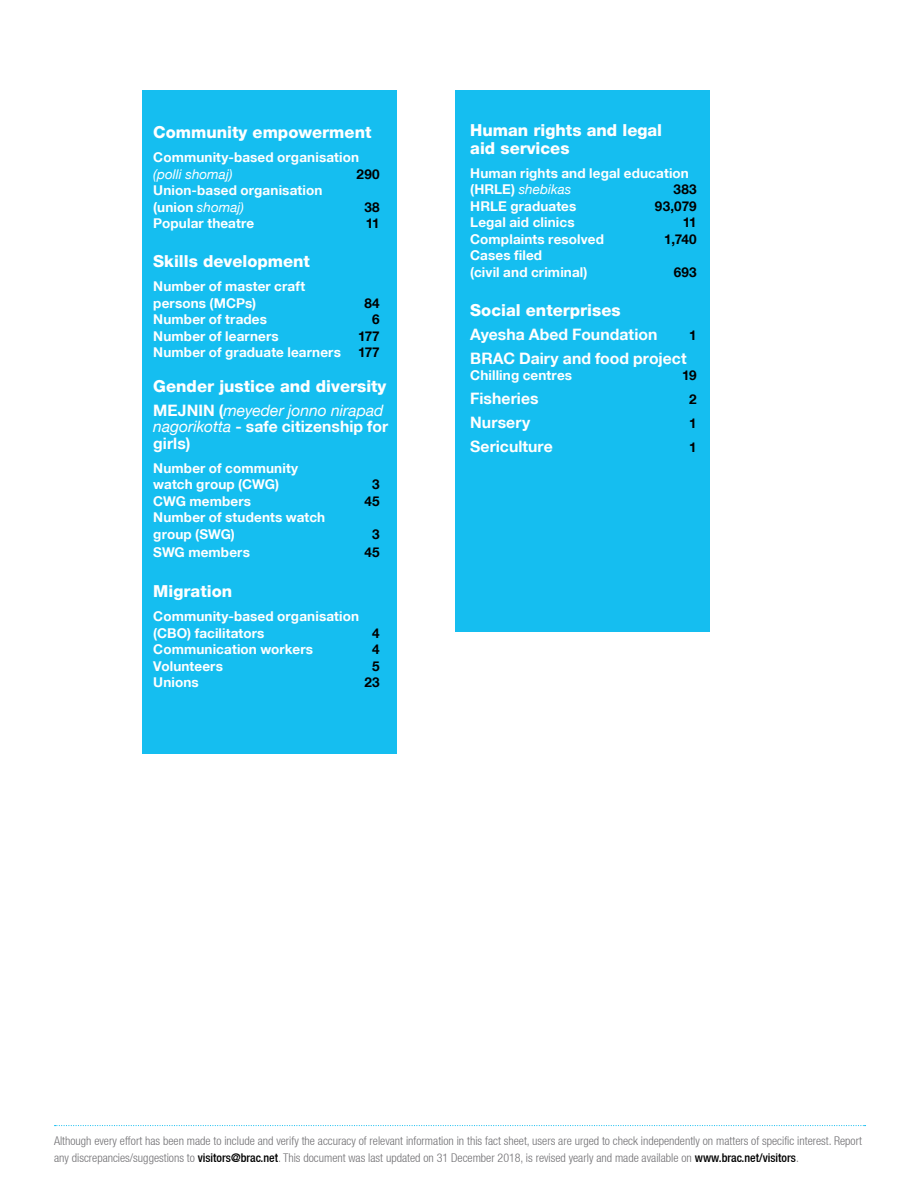
<style>
.page{position:relative;width:918px;height:1188px;background:#fff}
.page>*{position:absolute;margin:0;border:0;box-sizing:border-box;transform-origin:0 0}
.t1{font:800 16.5px/18px "Helvetica Neue LT";color:#fff}
.t2{font:700 15.75px/16.5px "Helvetica Neue LT";letter-spacing:.005em;color:#fff}
.t3{font:700 13.5px/16.5px "Helvetica Neue LT";letter-spacing:.01em;color:#fff}
.t4{font:700 13.5px "Helvetica Neue LT";letter-spacing:.02em;color:#000}
.t5{font:italic 13.5px "Helvetica Neue LT";letter-spacing:.005em;color:#fff}
.t6{font:300 condensed 12px/16.5px "Helvetica Neue LT";color:#717073}
.s1{font-weight:400;font-style:italic}
.s2{font-weight:500;color:#000}
</style>
<div class="page">
<svg style="left:55px;top:1125px;width:811px;height:1px"></svg>
<div style="left:142px;top:90px;width:254px;height:663px;background:#15bef0"></div>
<div style="left:455px;top:90px;width:254px;height:542px;background:#15bef0"></div>
<p class="t1" style="left:153px;top:123px;width:220px">Community empowerment</p>
<p class="t3" style="left:153px;top:149px;width:207px">Community-based organisation</p>
<p class="t5" style="left:153px;top:166px;width:81px">(polli shomaj)</p>
<p class="t4" style="left:357px;top:166px;width:25px">290</p>
<p class="t3" style="left:153px;top:182px;width:171px">Union-based organisation (union <span class="s1">shomaj)</span></p>
<p class="t4" style="left:364px;top:199px;width:17px">38</p>
<p class="t3" style="left:153px;top:215px;width:103px">Popular theatre</p>
<p class="t4" style="left:366px;top:215px;width:16px">11</p>
<p class="t1" style="left:153px;top:252px;width:158px">Skills development</p>
<p class="t3" style="left:153px;top:278px;width:153px">Number of master craft persons (MCPs)</p>
<p class="t4" style="left:364px;top:295px;width:17px">84</p>
<p class="t3" style="left:153px;top:311px;width:115px">Number of trades</p>
<p class="t4" style="left:372px;top:311px;width:9px">6</p>
<p class="t3" style="left:153px;top:327px;width:127px">Number of learners</p>
<p class="t4" style="left:358px;top:328px;width:23px">177</p>
<p class="t3" style="left:153px;top:344px;width:189px">Number of graduate learners</p>
<p class="t4" style="left:358px;top:344px;width:23px">177</p>
<p class="t1" style="left:153px;top:377px;width:235px">Gender justice and diversity</p>
<p class="t2" style="left:153px;top:402px;width:236px">MEJNIN (<span class="s1">meyeder jonno nirapad nagorikotta</span> - safe citizenship for girls)</p>
<p class="t3" style="left:153px;top:459px;width:146px">Number of community watch group (CWG)</p>
<p class="t4" style="left:372px;top:476px;width:9px">3</p>
<p class="t3" style="left:153px;top:492px;width:99px">CWG members</p>
<p class="t4" style="left:364px;top:493px;width:17px">45</p>
<p class="t3" style="left:153px;top:509px;width:173px">Number of students watch group (SWG)</p>
<p class="t4" style="left:372px;top:526px;width:9px">3</p>
<p class="t3" style="left:153px;top:543px;width:98px">SWG members</p>
<p class="t4" style="left:365px;top:544px;width:17px">45</p>
<p class="t1" style="left:153px;top:582px;width:80px">Migration</p>
<p class="t3" style="left:153px;top:608px;width:207px">Community-based organisation (CBO) facilitators</p>
<p class="t4" style="left:372px;top:625px;width:9px">4</p>
<p class="t3" style="left:153px;top:641px;width:161px">Communication workers</p>
<p class="t4" style="left:372px;top:641px;width:9px">4</p>
<p class="t3" style="left:153px;top:657px;width:71px">Volunteers</p>
<p class="t4" style="left:372px;top:658px;width:9px">5</p>
<p class="t3" style="left:153px;top:674px;width:47px">Unions</p>
<p class="t4" style="left:365px;top:674px;width:17px">23</p>
<p class="t1" style="left:470px;top:121px;width:193px">Human rights and legal aid services</p>
<p class="t3" style="left:470px;top:165px;width:220px">Human rights and legal education (HRLE) <span class="s1">shebikas</span></p>
<p class="t4" style="left:674px;top:181px;width:25px">383</p>
<p class="t3" style="left:470px;top:198px;width:108px">HRLE graduates</p>
<p class="t4" style="left:655px;top:198px;width:43px">93,079</p>
<p class="t3" style="left:470px;top:214px;width:106px">Legal aid clinics</p>
<p class="t4" style="left:683px;top:214px;width:16px">11</p>
<p class="t3" style="left:470px;top:231px;width:135px">Complaints resolved</p>
<p class="t4" style="left:664px;top:231px;width:34px">1,740</p>
<p class="t3" style="left:470px;top:247px;width:119px">Cases filed<br>(civil and criminal)</p>
<p class="t4" style="left:674px;top:264px;width:25px">693</p>
<p class="t1" style="left:470px;top:301px;width:152px">Social enterprises</p>
<p class="t2" style="left:470px;top:326px;width:189px">Ayesha Abed Foundation</p>
<p class="t4" style="left:689px;top:327px;width:9px">1</p>
<p class="t2" style="left:470px;top:350px;width:218px">BRAC Dairy and food project</p>
<p class="t3" style="left:470px;top:367px;width:103px">Chilling centres</p>
<p class="t4" style="left:682px;top:367px;width:16px">19</p>
<p class="t2" style="left:470px;top:390px;width:70px">Fisheries</p>
<p class="t4" style="left:689px;top:391px;width:9px">2</p>
<p class="t2" style="left:470px;top:414px;width:61px">Nursery</p>
<p class="t4" style="left:689px;top:415px;width:9px">1</p>
<p class="t2" style="left:470px;top:438px;width:84px">Sericulture</p>
<p class="t4" style="left:689px;top:439px;width:9px">1</p>
<p class="t6" style="left:54px;top:1133px;width:809px">Although every effort has been made to include and verify the accuracy of relevant information in this fact sheet, users are urged to check independently on matters of specific interest. Report any discrepancies/suggestions to <span class="s2">visitors@brac.net</span>. This document was last updated on 31 December 2018, is revised yearly and made available on <span class="s2">www.brac.net/visitors</span>.</p>
</div>
